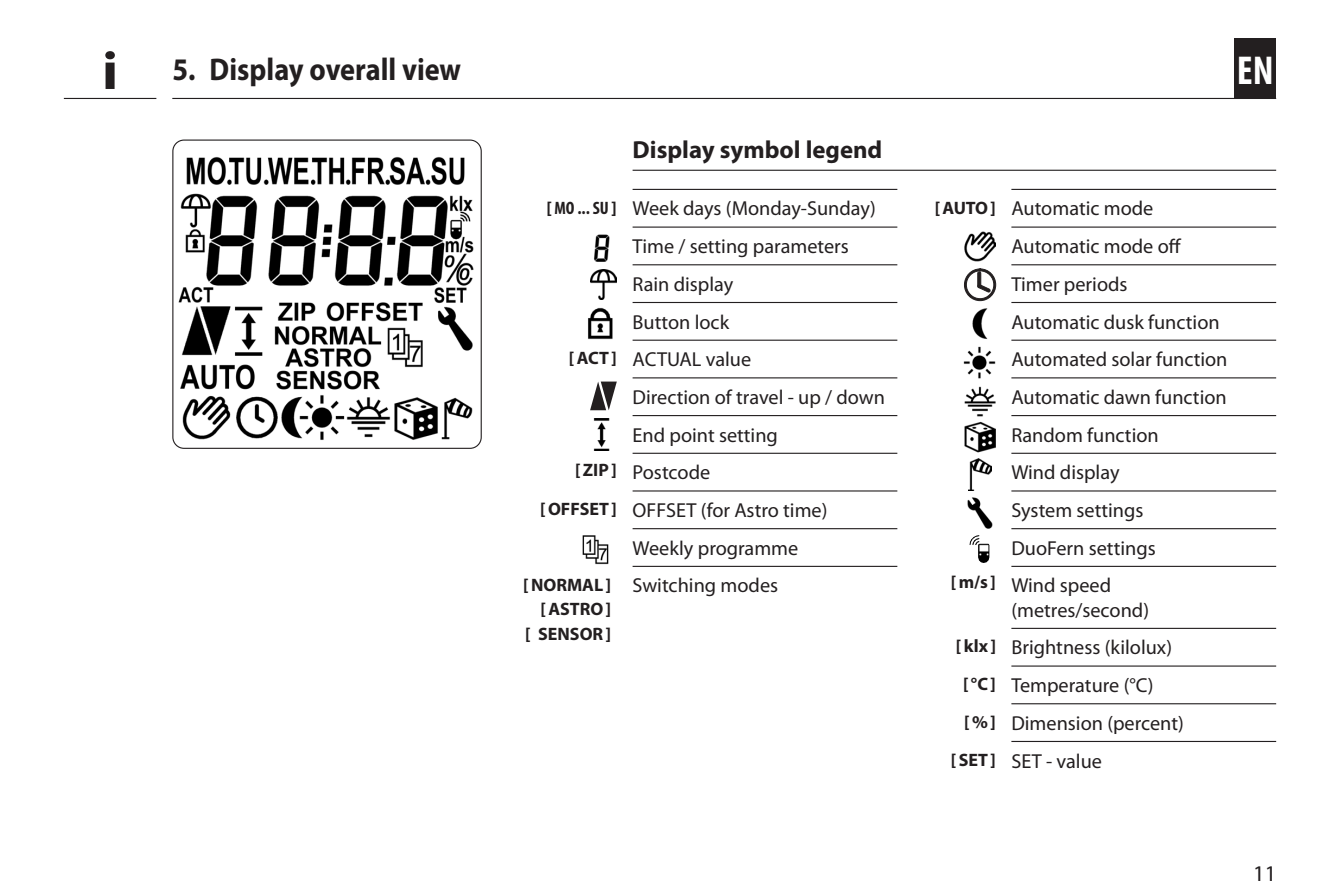
<style>
.page{position:relative;width:1340px;height:893px;background:#fff}
.page>*{position:absolute;margin:0;border:0;box-sizing:border-box;transform-origin:0 0}
.INFO-Icon{font:700 54px "Myriad Pro";color:#231f20;scale:1.1 1}
.t1{font:700 condensed 40.5px "Myriad Pro";color:#fff}
.t2{font:700 31.5px "Myriad Pro";color:#231f20;scale:.9 1}
.Überschrift_-_EN_mit{font:700 24.75px "Myriad Pro";color:#231f20}
.t3{font:22.5px "Myriad Pro";color:#231f20}
.Fließtext_-_EN{font:20.25px/24.3px "Myriad Pro";color:#231f20}
.Untertitel_-_EN{font:700 18px/24.3px "Myriad Pro";color:#231f20;text-align:right}
.Untertitel_-_EN-2{font:700 condensed 18px "Myriad Pro";color:#231f20}
.s1{font-stretch:normal}
</style>
<div class="page">
<hr style="left:172px;top:98px;width:1104px;height:1px;background:#231f20">
<hr style="left:64px;top:98px;width:92px;height:1px;background:#231f20">
<div style="left:1234px;top:38px;width:42px;height:61px;background:#231f20"></div>
<img style="left:173px;top:140px;width:308px;height:308px">
<div style="left:172px;top:140px;width:310px;height:309px;border:1px solid #231f20;border-radius:11px"></div>
<hr style="left:632px;top:170px;width:644px;height:1px;background:#231f20">
<svg style="left:964px;top:269px;width:31px;height:32px"></svg>
<img style="left:964px;top:421px;width:31px;height:32px">
<img style="left:963px;top:346px;width:32px;height:32px">
<img style="left:972px;top:308px;width:16px;height:31px">
<img style="left:964px;top:386px;width:31px;height:31px">
<img style="left:967px;top:497px;width:26px;height:32px">
<img style="left:588px;top:307px;width:25px;height:32px">
<img style="left:593px;top:418px;width:17px;height:32px">
<hr style="left:632px;top:189px;width:265px;height:1px;background:#231f20">
<hr style="left:632px;top:227px;width:265px;height:1px;background:#231f20">
<hr style="left:632px;top:264px;width:265px;height:1px;background:#231f20">
<hr style="left:632px;top:302px;width:265px;height:1px;background:#231f20">
<hr style="left:632px;top:340px;width:265px;height:1px;background:#231f20">
<hr style="left:632px;top:377px;width:265px;height:1px;background:#231f20">
<hr style="left:632px;top:415px;width:265px;height:1px;background:#231f20">
<hr style="left:632px;top:453px;width:265px;height:1px;background:#231f20">
<hr style="left:632px;top:490px;width:265px;height:2px;background:#231f20">
<hr style="left:632px;top:528px;width:265px;height:1px;background:#231f20">
<hr style="left:632px;top:566px;width:265px;height:1px;background:#231f20">
<hr style="left:1011px;top:189px;width:265px;height:1px;background:#231f20">
<hr style="left:1011px;top:227px;width:265px;height:1px;background:#231f20">
<hr style="left:1011px;top:264px;width:265px;height:1px;background:#231f20">
<hr style="left:1011px;top:302px;width:265px;height:1px;background:#231f20">
<hr style="left:1011px;top:340px;width:265px;height:1px;background:#231f20">
<hr style="left:1011px;top:377px;width:265px;height:1px;background:#231f20">
<hr style="left:1011px;top:415px;width:265px;height:1px;background:#231f20">
<hr style="left:1011px;top:453px;width:265px;height:1px;background:#231f20">
<hr style="left:1011px;top:490px;width:265px;height:2px;background:#231f20">
<hr style="left:1011px;top:528px;width:265px;height:1px;background:#231f20">
<hr style="left:1011px;top:566px;width:265px;height:1px;background:#231f20">
<hr style="left:1011px;top:628px;width:265px;height:1px;background:#231f20">
<hr style="left:1011px;top:665px;width:265px;height:2px;background:#231f20">
<hr style="left:1011px;top:703px;width:265px;height:1px;background:#231f20">
<hr style="left:1011px;top:741px;width:265px;height:1px;background:#231f20">
<img style="left:582px;top:535px;width:27px;height:30px">
<img style="left:964px;top:231px;width:31px;height:31px">
<img style="left:594px;top:234px;width:16px;height:27px">
<svg style="left:590px;top:382px;width:27px;height:28px"></svg>
<img style="left:968px;top:459px;width:23px;height:31px">
<img style="left:590px;top:269px;width:27px;height:30px">
<svg style="left:969px;top:535px;width:10px;height:10px"></svg>
<p class="INFO-Icon" style="left:102px;top:41px;width:16px">i</p>
<p class="t2" style="left:172px;top:52px;width:322px">5. Display overall view</p>
<h2 class="t1" style="left:1236px;top:48px;width:38px">EN</h2>
<p class="Untertitel_-_EN-2" style="left:546px;top:198px;width:72px"><span class="s1">[</span>MO ... SU<span class="s1">]</span></p>
<p class="Untertitel_-_EN" style="left:569px;top:346px;width:49px">[ACT]</p>
<p class="Untertitel_-_EN" style="left:575px;top:458px;width:43px">[ZIP]</p>
<p class="Untertitel_-_EN" style="left:540px;top:497px;width:78px">[OFFSET]</p>
<p class="Untertitel_-_EN" style="left:523px;top:573px;width:90px">[NORMAL] [ASTRO]<br>[ SENSOR]</p>
<p class="Überschrift_-_EN_mit" style="left:632px;top:136px;width:251px">Display symbol legend</p>
<p class="Fließtext_-_EN" style="left:632px;top:197px;width:245px">Week days (Monday-Sunday)</p>
<p class="Fließtext_-_EN" style="left:632px;top:235px;width:218px">Time / setting parameters</p>
<p class="Fließtext_-_EN" style="left:632px;top:272px;width:102px">Rain display</p>
<p class="Fließtext_-_EN" style="left:632px;top:310px;width:98px">Button lock</p>
<p class="Fließtext_-_EN" style="left:632px;top:348px;width:120px">ACTUAL value</p>
<p class="Fließtext_-_EN" style="left:632px;top:385px;width:254px">Direction of travel - up / down</p>
<p class="Fließtext_-_EN" style="left:632px;top:423px;width:147px">End point setting</p>
<p class="Fließtext_-_EN" style="left:632px;top:461px;width:79px">Postcode</p>
<p class="Fließtext_-_EN" style="left:632px;top:498px;width:196px">OFFSET (for Astro time)</p>
<p class="Fließtext_-_EN" style="left:632px;top:536px;width:167px">Weekly programme</p>
<p class="Fließtext_-_EN" style="left:632px;top:574px;width:147px">Switching modes</p>
<p class="Untertitel_-_EN" style="left:934px;top:196px;width:63px">[AUTO]</p>
<p class="Untertitel_-_EN" style="left:950px;top:570px;width:47px">[m/s]</p>
<p class="Untertitel_-_EN" style="left:956px;top:634px;width:42px">[klx]</p>
<p class="Untertitel_-_EN" style="left:963px;top:672px;width:34px">[°C]</p>
<p class="Untertitel_-_EN" style="left:964px;top:710px;width:33px">[%]</p>
<p class="Untertitel_-_EN" style="left:950px;top:747px;width:47px">[SET]</p>
<p class="Fließtext_-_EN" style="left:1011px;top:197px;width:143px">Automatic mode</p>
<p class="Fließtext_-_EN" style="left:1011px;top:235px;width:171px">Automatic mode off</p>
<p class="Fließtext_-_EN" style="left:1011px;top:272px;width:118px">Timer periods</p>
<p class="Fließtext_-_EN" style="left:1011px;top:310px;width:210px">Automatic dusk function</p>
<p class="Fließtext_-_EN" style="left:1011px;top:348px;width:218px">Automated solar function</p>
<p class="Fließtext_-_EN" style="left:1011px;top:385px;width:217px">Automatic dawn function</p>
<p class="Fließtext_-_EN" style="left:1011px;top:423px;width:149px">Random function</p>
<p class="Fließtext_-_EN" style="left:1011px;top:461px;width:110px">Wind display</p>
<p class="Fließtext_-_EN" style="left:1011px;top:498px;width:134px">System settings</p>
<p class="Fließtext_-_EN" style="left:1011px;top:536px;width:146px">DuoFern settings</p>
<p class="Fließtext_-_EN" style="left:1011px;top:574px;width:139px">Wind speed (metres/second)</p>
<p class="Fließtext_-_EN" style="left:1011px;top:636px;width:162px">Brightness (kilolux)</p>
<p class="Fließtext_-_EN" style="left:1011px;top:674px;width:144px">Temperature (°C)</p>
<p class="Fließtext_-_EN" style="left:1011px;top:711px;width:174px">Dimension (percent)</p>
<p class="Fließtext_-_EN" style="left:1011px;top:749px;width:92px">SET - value</p>
<p class="t3" style="left:1253px;top:861px;width:25px">11</p>
</div>
